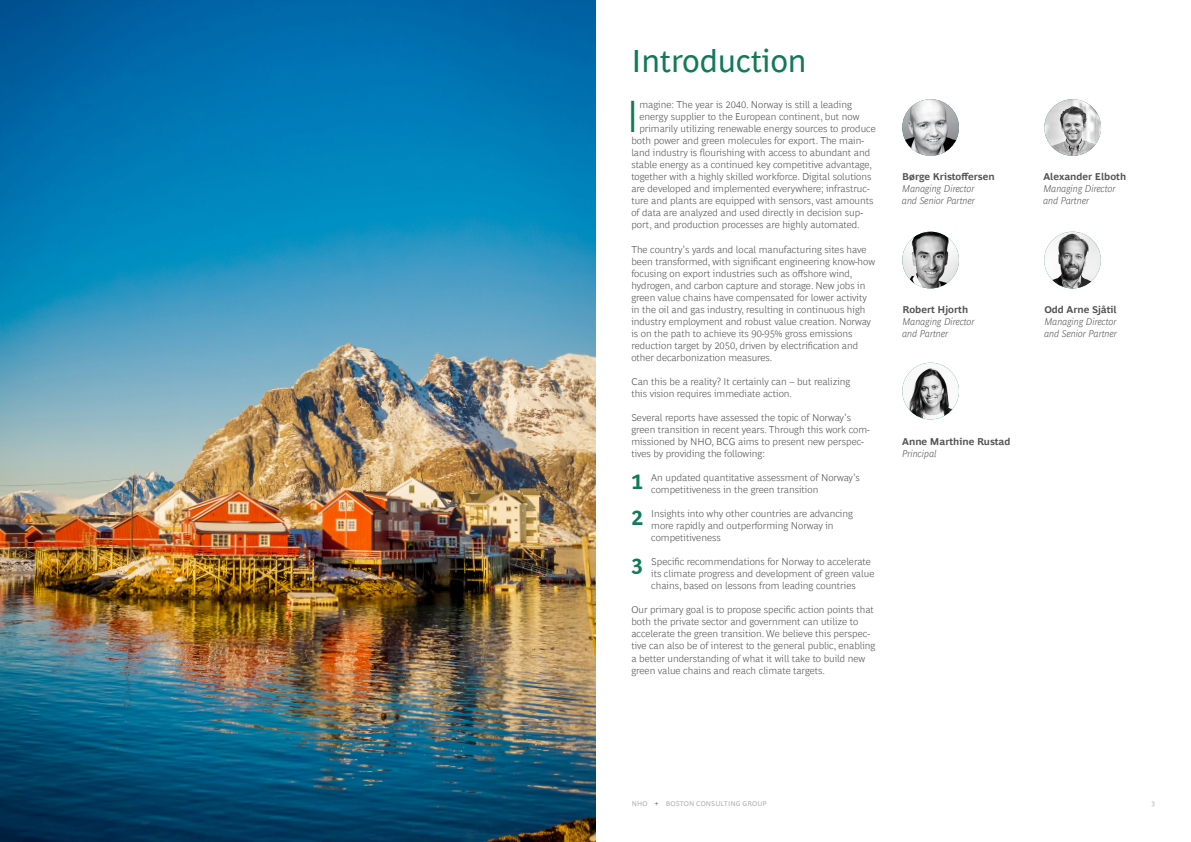
<style>
.page{position:relative;width:1191px;height:842px;background:#fff}
.page>*{position:absolute;margin:0;border:0;box-sizing:border-box;transform-origin:0 0}
.Chapter_start_drop_cap{font:300 45.4px "Henderson BCG Sans";color:#127a56}
.Title_-_Green{font:32px "Henderson BCG Sans";color:#127a56}
.Body_Copy{font:300 10px/12px "Henderson BCG Sans";color:#535353}
.Chapter_start_drop_cap-2{font:300 10px "Henderson BCG Sans";color:#535353}
.Credits_-_Author_Name_Body{font:italic 300 10px/12px "Henderson BCG Sans";color:#535353}
.Credits_-_Author_Name_Body-2{font:700 10px "Henderson BCG Sans";color:#535353}
.t1{font:7px "Henderson BCG Sans";letter-spacing:.01em;color:#b1b1b1}
.s1{font-weight:700;font-size:22px;color:#127a56}
.s2{color:#535353}
</style>
<div class="page">
<img style="left:0;top:0;width:595px;height:842px">
<img style="left:902px;top:99px;width:57px;height:57px;border-radius:28px">
<img style="left:902px;top:232px;width:57px;height:56px;border-radius:28px">
<img style="left:1044px;top:99px;width:57px;height:57px;border-radius:28px">
<img style="left:902px;top:363px;width:57px;height:56px;border-radius:28px">
<img style="left:1044px;top:232px;width:56px;height:56px;border-radius:28px">
<p class="Title_-_Green" style="left:631px;top:38px;width:177px">Introduction</p>
<p class="Chapter_start_drop_cap" style="left:626px;top:83px;width:15px">I</p>
<p class="Chapter_start_drop_cap-2" style="left:639px;top:97px;width:214px">magine: The year is 2040. Norway is still a leading</p>
<p class="Chapter_start_drop_cap-2" style="left:639px;top:109px;width:221px">energy supplier to the European continent, but now</p>
<p class="Chapter_start_drop_cap-2" style="left:639px;top:121px;width:238px">primarily utilizing renewable energy sources to produce</p>
<p class="Chapter_start_drop_cap-2" style="left:631px;top:133px;width:234px">both power and green molecules for export. The main-</p>
<p class="Chapter_start_drop_cap-2" style="left:631px;top:146px;width:240px">land industry is flourishing with access to abundant and</p>
<p class="Chapter_start_drop_cap-2" style="left:631px;top:158px;width:242px">stable energy as a continued key competitive advantage,</p>
<p class="Chapter_start_drop_cap-2" style="left:631px;top:170px;width:241px">together with a highly skilled workforce. Digital solutions</p>
<p class="Chapter_start_drop_cap-2" style="left:631px;top:182px;width:240px">are developed and implemented everywhere; infrastruc-</p>
<p class="Chapter_start_drop_cap-2" style="left:631px;top:194px;width:244px">ture and plants are equipped with sensors, vast amounts</p>
<p class="Chapter_start_drop_cap-2" style="left:631px;top:206px;width:233px">of data are analyzed and used directly in decision sup-</p>
<p class="Chapter_start_drop_cap-2" style="left:631px;top:218px;width:230px">port, and production processes are highly automated.</p>
<p class="Body_Copy" style="left:631px;top:242px;width:245px">The country’s yards and local manufacturing sites have been transformed, with significant engineering know-how focusing on export industries such as offshore wind, hydrogen, and carbon capture and storage. New jobs in green value chains have compensated for lower activity in the oil and gas industry, resulting in continuous high industry employment and robust value creation. Norway is on the path to achieve its 90-95% gross emissions reduction target by 2050, driven by electrification and other decarbonization measures.</p>
<p class="Body_Copy" style="left:631px;top:375px;width:220px">Can this be a reality? It certainly can – but realizing this vision requires immediate action.</p>
<p class="Body_Copy" style="left:631px;top:411px;width:240px">Several reports have assessed the topic of Norway’s green transition in recent years. Through this work com&shy;missioned by NHO, BCG aims to present new perspec&shy;tives by providing the following:</p>
<p class="Body_Copy" style="left:651px;top:471px;width:210px;text-indent:-20px"><span class="s1">1</span> An updated quantitative assessment of Norway’s competitiveness in the green transition</p>
<p class="Body_Copy" style="left:651px;top:507px;width:203px;text-indent:-20px"><span class="s1">2</span> Insights into why other countries are advancing more rapidly and outperforming Norway in competitiveness</p>
<p class="Body_Copy" style="left:651px;top:555px;width:225px;text-indent:-20px"><span class="s1">3</span> Specific recommendations for Norway to accelerate its climate progress and development of green value chains, based on lessons from leading countries</p>
<p class="Body_Copy" style="left:631px;top:603px;width:245px">Our primary goal is to propose specific action points that both the private sector and government can utilize to accelerate the green transition. We believe this perspec&shy;tive can also be of interest to the general public, enabling a better understanding of what it will take to build new green value chains and reach climate targets.</p>
<p class="Credits_-_Author_Name_Body-2" style="left:902px;top:170px;width:94px">Børge Kristoffersen</p>
<p class="Credits_-_Author_Name_Body" style="left:902px;top:182px;width:74px">Managing Director and Senior Partner</p>
<p class="Credits_-_Author_Name_Body-2" style="left:902px;top:302px;width:67px">Robert Hjorth</p>
<p class="Credits_-_Author_Name_Body" style="left:902px;top:314px;width:74px">Managing Director and Partner</p>
<p class="Credits_-_Author_Name_Body-2" style="left:902px;top:434px;width:110px">Anne Marthine Rustad</p>
<p class="Credits_-_Author_Name_Body" style="left:902px;top:447px;width:36px">Principal</p>
<p class="Credits_-_Author_Name_Body-2" style="left:1043px;top:170px;width:84px">Alexander Elboth</p>
<p class="Credits_-_Author_Name_Body" style="left:1043px;top:182px;width:74px">Managing Director and Partner</p>
<p class="Credits_-_Author_Name_Body-2" style="left:1044px;top:302px;width:74px">Odd Arne Sjåtil</p>
<p class="Credits_-_Author_Name_Body" style="left:1044px;top:314px;width:74px">Managing Director and Senior Partner</p>
<p class="t1" style="left:631px;top:798px;width:137px">NHO <span class="s2">+</span> BOSTON CONSULTING GROUP</p>
<p class="t1" style="left:1151px;top:798px;width:5px">3</p>
</div>
